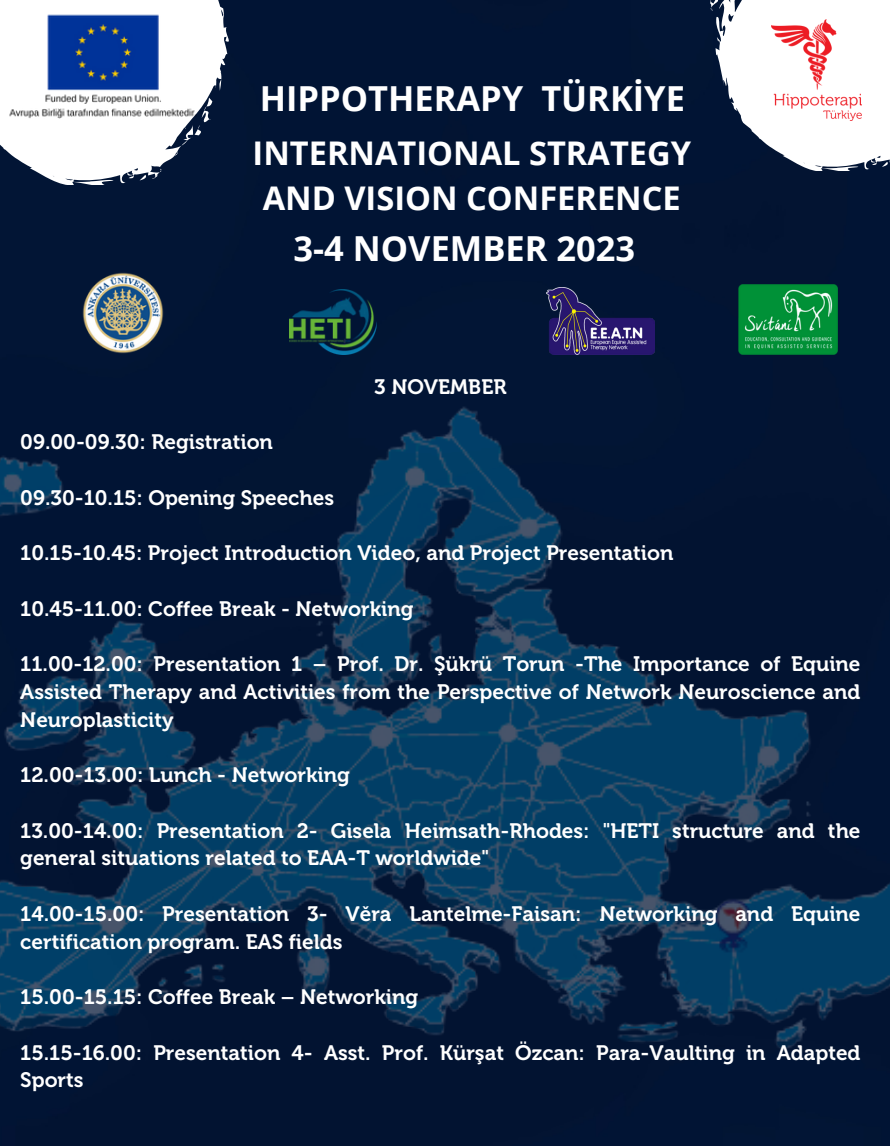
<style>
.page{position:relative;width:892px;height:1148px;background:#fff}
.page>*{position:absolute;margin:0;border:0;box-sizing:border-box;transform-origin:0 0}
.t1{font:700 34.5px "Open Sans";color:#fff}
.t2{font:700 32.7px/45px "Open Sans";color:#fff;text-align:center}
.t3{font:20.7px/27.6px "Museo 700";color:#fff}
</style>
<div class="page">
<div style="left:0;top:0;width:889px;height:271px;background:#011434"></div>
<svg style="left:709px;top:0;width:180px;height:171px"></svg>
<svg style="left:0;top:0;width:229px;height:185px"></svg>
<img style="left:0;top:14px;width:198px;height:106px">
<img style="left:771px;top:19px;width:90px;height:101px">
<img style="left:0;top:271px;width:889px;height:874px">
<img style="left:289px;top:289px;width:87px;height:65px">
<img style="left:546px;top:287px;width:108px;height:67px">
<img style="left:738px;top:284px;width:99px;height:70px">
<img style="left:81px;top:271px;width:83px;height:83px">
<p class="t1" style="left:260px;top:74px;width:426px">HIPPOTHERAPY TÜRKİYE</p>
<p class="t2" style="left:252px;top:129px;width:440px">INTERNATIONAL STRATEGY<br>AND VISION CONFERENCE</p>
<p class="t1" style="left:293px;top:224px;width:343px">3-4 NOVEMBER 2023</p>
<p class="t3" style="left:374px;top:373px;width:134px">3 NOVEMBER</p>
<p class="t3" style="left:20px;top:428px;width:254px">09.00-09.30: Registration</p>
<p class="t3" style="left:20px;top:484px;width:315px">09.30-10.15: Opening Speeches</p>
<p class="t3" style="left:20px;top:539px;width:654px">10.15-10.45: Project Introduction Video, and Project Presentation</p>
<p class="t3" style="left:20px;top:595px;width:394px">10.45-11.00: Coffee Break - Networking</p>
<p class="t3" style="left:20px;top:650px;width:841px;text-align:justify">11.00-12.00: Presentation 1 – Prof. Dr. Şükrü Torun -The Importance of Equine Assisted Therapy and Activities from the Perspective of Network Neuroscience and Neuroplasticity</p>
<p class="t3" style="left:20px;top:761px;width:331px">12.00-13.00: Lunch - Networking</p>
<p class="t3" style="left:20px;top:817px;width:841px">13.00-14.00: Presentation 2- Gisela Heimsath-Rhodes: "HETI structure and the general situations related to EAA-T worldwide"</p>
<p class="t3" style="left:20px;top:900px;width:841px">14.00-15.00: Presentation 3- Věra Lantelme-Faisan: Networking and Equine certification program. EAS fields</p>
<p class="t3" style="left:20px;top:983px;width:399px">15.00-15.15: Coffee Break – Networking</p>
<p class="t3" style="left:20px;top:1038px;width:841px">15.15-16.00: Presentation 4- Asst. Prof. Kürşat Özcan: Para-Vaulting in Adapted<br>Sports</p>
</div>
